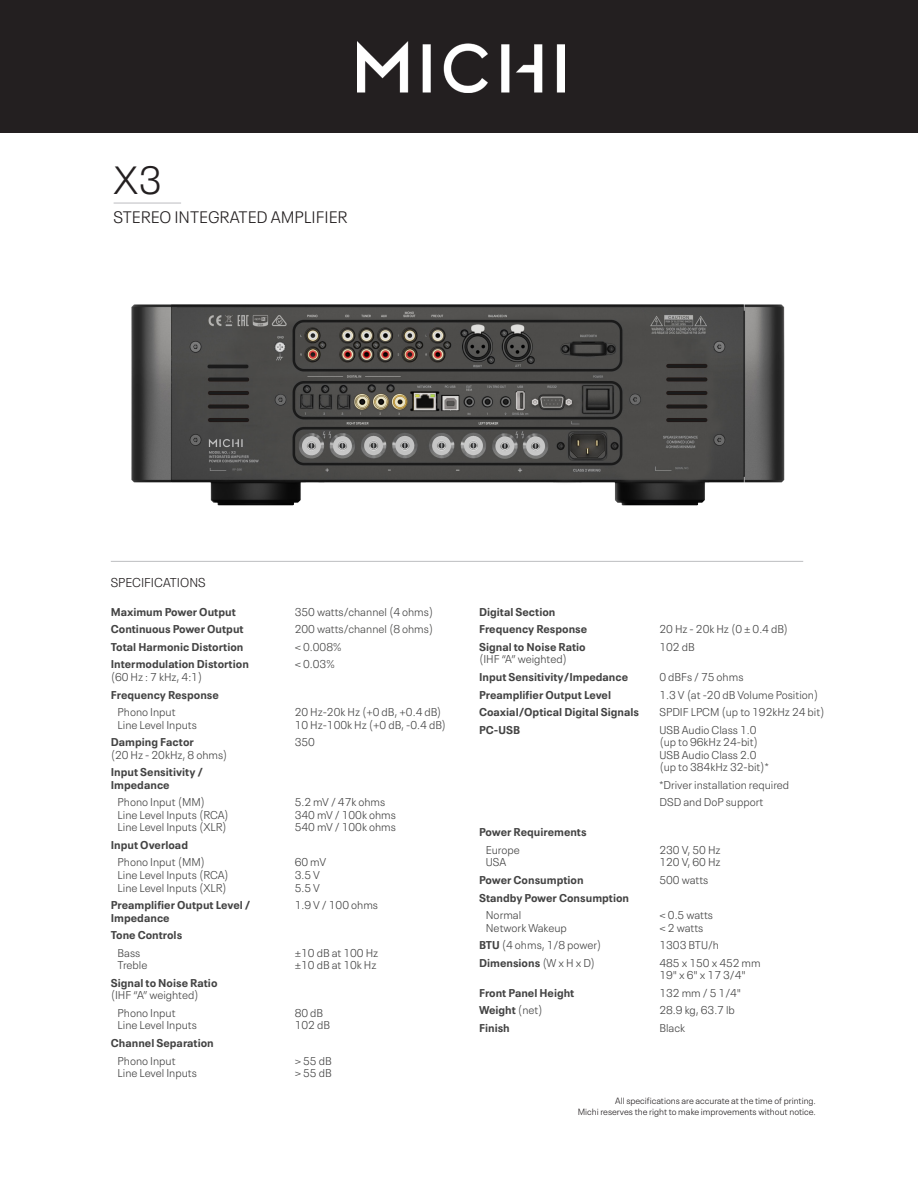
<style>
.page{position:relative;width:918px;height:1188px;background:#fff}
.page>*{position:absolute;margin:0;border:0;box-sizing:border-box;transform-origin:0 0}
.t1{font:300 39px "Neue Plak Text";color:#231f20}
.t2{font:300 16.5px "Neue Plak Text";color:#231f20}
.body_copy{font:300 12.75px "Neue Plak Text";color:#231f20}
.body_copy-2{font:300 11.25px/12.6px "Neue Plak Text";color:#434343}
.body_copy-3{font:700 11.25px/12.6px "Neue Plak Text";color:#434343}
.body_copy-4{font:300 11.25px "Neue Plak Text";color:#464645}
.t3{font:300 9px "Neue Plak Text";color:#231f20}
.s1{font-weight:300}
.s2{font-weight:700}
.s3{color:#434343}
</style>
<div class="page">
<div style="left:0;top:0;width:918px;height:133px;background:#231f20"></div>
<img style="left:357px;top:41px;width:208px;height:52px">
<hr style="left:111px;top:561px;width:692px;height:1px;background:#bcbdc0">
<hr style="left:114px;top:203px;width:67px;height:1px;background:#bcbdc0">
<img style="left:131px;top:304px;width:654px;height:202px">
<p class="t1" style="left:114px;top:150px;width:50px">X3</p>
<p class="t2" style="left:114px;top:205px;width:235px">STEREO INTEGRATED AMPLIFIER</p>
<p class="body_copy" style="left:111px;top:572px;width:96px">SPECIFICATIONS</p>
<p class="body_copy-3" style="left:111px;top:604px;width:127px">Maximum Power Output</p>
<p class="body_copy-3" style="left:111px;top:622px;width:134px">Continuous Power Output</p>
<p class="body_copy-3" style="left:111px;top:639px;width:134px">Total Harmonic Distortion</p>
<p class="body_copy-3" style="left:111px;top:657px;width:140px">Intermodulation Distortion <span class="s1">(60 Hz : 7 kHz, 4:1)</span></p>
<p class="body_copy-3" style="left:111px;top:687px;width:110px">Frequency Response</p>
<p class="body_copy-2" style="left:118px;top:705px;width:81px">Phono Input<br>Line Level Inputs</p>
<p class="body_copy-2" style="left:111px;top:735px;width:118px"><span class="s2">Damping Factor<br></span>(20 Hz - 20kHz, 8 ohms)</p>
<p class="body_copy-3" style="left:111px;top:765px;width:94px">Input Sensitivity /<br>Impedance</p>
<p class="body_copy-2" style="left:118px;top:795px;width:113px">Phono Input (MM)<br>Line Level Inputs (RCA)<br>Line Level Inputs (XLR)</p>
<p class="body_copy-3" style="left:111px;top:837px;width:79px">Input Overload</p>
<p class="body_copy-2" style="left:118px;top:855px;width:113px">Phono Input (MM)<br>Line Level Inputs (RCA)<br>Line Level Inputs (XLR)</p>
<p class="body_copy-3" style="left:111px;top:898px;width:141px">Preamplifier Output Level /<br>Impedance</p>
<p class="body_copy-3" style="left:111px;top:928px;width:73px">Tone Controls</p>
<p class="body_copy-2" style="left:118px;top:945px;width:31px">Bass<br>Treble</p>
<p class="body_copy-3" style="left:111px;top:975px;width:108px">Signal to Noise Ratio <span class="s1">(IHF “A” weighted)</span></p>
<p class="body_copy-2" style="left:118px;top:1006px;width:81px">Phono Input<br>Line Level Inputs</p>
<p class="body_copy-3" style="left:111px;top:1035px;width:104px">Channel Separation</p>
<p class="body_copy-2" style="left:118px;top:1053px;width:81px">Phono Input<br>Line Level Inputs</p>
<p class="body_copy-2" style="left:295px;top:605px;width:140px">350 watts/channel (4 ohms)</p>
<p class="body_copy-4" style="left:295px;top:621px;width:140px"><span class="s3">200</span> watts/channel (8 ohms)</p>
<p class="body_copy-4" style="left:295px;top:638px;width:48px">&lt; 0.008%</p>
<p class="body_copy-2" style="left:295px;top:657px;width:41px">&lt; 0.03%</p>
<p class="body_copy-2" style="left:295px;top:705px;width:153px">20 Hz-20k Hz (+0 dB, +0.4 dB)<br>10 Hz-100k Hz (+0 dB, -0.4 dB)</p>
<p class="body_copy-2" style="left:295px;top:735px;width:22px">350</p>
<p class="body_copy-2" style="left:295px;top:795px;width:103px">5.2 mV / 47k ohms<br>340 mV / 100k ohms<br>540 mV / 100k ohms</p>
<p class="body_copy-2" style="left:295px;top:855px;width:33px">60 mV<br>3.5 V<br>5.5 V</p>
<p class="body_copy-2" style="left:295px;top:898px;width:85px">1.9 V / 100 ohms</p>
<p class="body_copy-2" style="left:295px;top:945px;width:85px">±10 dB at 100 Hz ±10 dB at 10k Hz</p>
<p class="body_copy-2" style="left:295px;top:1006px;width:37px">80 dB<br>102 dB</p>
<p class="body_copy-2" style="left:295px;top:1053px;width:38px">&gt; 55 dB &gt; 55 dB</p>
<p class="body_copy-3" style="left:479px;top:604px;width:78px">Digital Section</p>
<p class="body_copy-3" style="left:479px;top:622px;width:110px">Frequency Response</p>
<p class="body_copy-3" style="left:479px;top:639px;width:108px">Signal to Noise Ratio <span class="s1">(IHF “A” weighted)</span></p>
<p class="body_copy-3" style="left:479px;top:669px;width:151px">Input Sensitivity/Impedance</p>
<p class="body_copy-3" style="left:479px;top:687px;width:134px">Preamplifier Output Level</p>
<p class="body_copy-3" style="left:479px;top:705px;width:162px">Coaxial/Optical Digital Signals</p>
<p class="body_copy-3" style="left:479px;top:722px;width:42px">PC-USB</p>
<p class="body_copy-3" style="left:479px;top:825px;width:109px">Power Requirements</p>
<p class="body_copy-2" style="left:486px;top:843px;width:35px">Europe<br>USA</p>
<p class="body_copy-3" style="left:479px;top:872px;width:106px">Power Consumption</p>
<p class="body_copy-3" style="left:479px;top:890px;width:152px">Standby Power Consumption</p>
<p class="body_copy-2" style="left:486px;top:908px;width:83px">Normal<br>Network Wakeup</p>
<p class="body_copy-2" style="left:479px;top:938px;width:124px"><span class="s2">BTU</span> (4 ohms, 1/8 power)</p>
<p class="body_copy-3" style="left:479px;top:955px;width:118px">Dimensions <span class="s1">(W x H x D)</span></p>
<p class="body_copy-3" style="left:479px;top:985px;width:97px">Front Panel Height</p>
<p class="body_copy-3" style="left:479px;top:1003px;width:65px">Weight <span class="s1">(net)</span></p>
<p class="body_copy-3" style="left:479px;top:1020px;width:32px">Finish</p>
<p class="body_copy-2" style="left:659px;top:622px;width:130px">20 Hz - 20k Hz (0 ± 0.4 dB)</p>
<p class="body_copy-2" style="left:659px;top:640px;width:37px">102 dB</p>
<p class="body_copy-2" style="left:659px;top:670px;width:86px">0 dBFs / 75 ohms</p>
<p class="body_copy-2" style="left:659px;top:687px;width:160px">1.3 V (at -20 dB Volume Position)</p>
<p class="body_copy-2" style="left:659px;top:705px;width:167px">SPDIF LPCM (up to 192kHz 24 bit)</p>
<p class="body_copy-2" style="left:659px;top:722px;width:111px">USB Audio Class 1.0 (up to 96kHz 24-bit)<br>USB Audio Class 2.0 (up to 384kHz 32-bit)*</p>
<p class="body_copy-2" style="left:659px;top:777px;width:131px">*Driver installation required</p>
<p class="body_copy-2" style="left:659px;top:795px;width:105px">DSD and DoP support</p>
<p class="body_copy-2" style="left:659px;top:843px;width:63px">230 V, 50 Hz<br>120 V, 60 Hz</p>
<p class="body_copy-2" style="left:659px;top:873px;width:50px">500 watts</p>
<p class="body_copy-2" style="left:659px;top:908px;width:55px">&lt; 0.5 watts &lt; 2 watts</p>
<p class="body_copy-2" style="left:659px;top:938px;width:61px">1303 BTU/h</p>
<p class="body_copy-2" style="left:659px;top:955px;width:103px">485 x 150 x 452 mm<br>19" x 6" x 17 3/4"</p>
<p class="body_copy-2" style="left:659px;top:985px;width:83px">132 mm / 5 1/4"</p>
<p class="body_copy-2" style="left:659px;top:1003px;width:77px">28.9 kg, 63.7 lb</p>
<p class="body_copy-2" style="left:659px;top:1021px;width:27px">Black</p>
<p class="t3" style="left:615px;top:1094px;width:202px">All specifications are accurate at the time of printing.</p>
<p class="t3" style="left:578px;top:1104px;width:240px">Michi reserves the right to make improvements without notice.</p>
</div>
